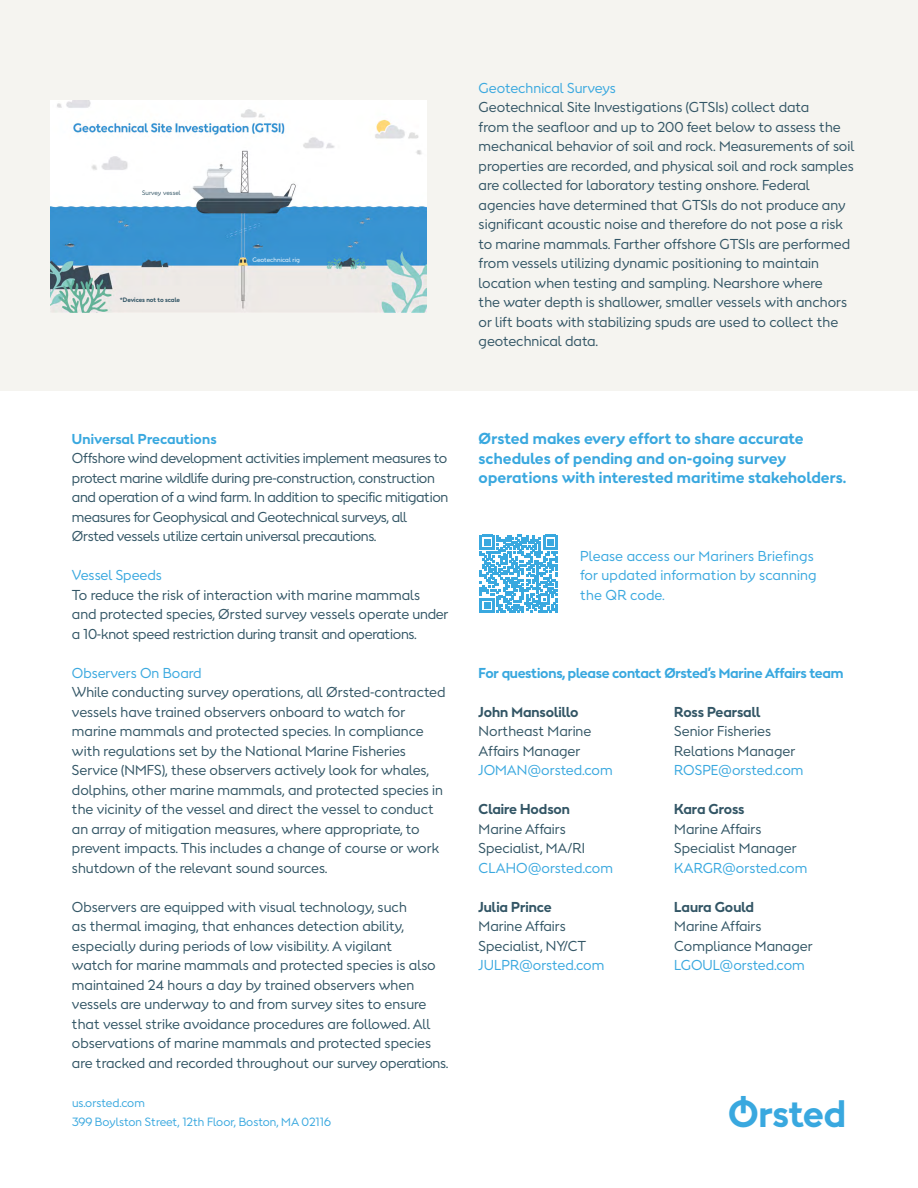
<style>
.page{position:relative;width:918px;height:1188px;background:#fff}
.page>*{position:absolute;margin:0;border:0;box-sizing:border-box;transform-origin:0 0}
.t1{font:700 15px/19.5px "Orsted Sans";letter-spacing:.01em;color:#39a8df}
.t2{font:13.5px/19.5px "Orsted Sans";color:#325565}
.t3{font:13.5px/19.5px "Orsted Sans";letter-spacing:-.025em;color:#325565}
.t4{font:13.5px/19.5px "Orsted Sans";color:#39a8df}
.t5{font:13.5px/19.5px "Orsted Sans";letter-spacing:-.02em;color:#325565}
.t6{font:700 13.5px "Orsted Sans";color:#325565}
.t7{font:700 13.5px "Orsted Sans";letter-spacing:-.015em;color:#39a8df}
.t8{font:700 13.5px "Orsted Sans";letter-spacing:.01em;color:#39a8df}
.t9{font:11.25px/19.5px "Orsted Sans";color:#39a8df}
.t10{font:700 6px "Orsted Sans";letter-spacing:-.015em;color:#325565}
.t11{font:6px "Orsted Sans";letter-spacing:.01em;color:#fff}
.t12{font:6px "Orsted Sans";letter-spacing:.01em;color:#325565}
</style>
<div class="page">
<div style="left:0;top:0;width:918px;height:390px;background:#f5f4f0"></div>
<img style="left:50px;top:100px;width:377px;height:212px">
<svg style="left:480px;top:535px;width:78px;height:78px"></svg>
<p class="t12" style="left:142px;top:189px;width:40px">Survey vessel</p>
<p class="t10" style="left:120px;top:296px;width:62px">*Devices not to scale</p>
<p class="t11" style="left:252px;top:255px;width:49px">Geotechnical rig</p>
<p class="t4" style="left:479px;top:78px;width:139px">Geotechnical Surveys</p>
<p class="t2" style="left:479px;top:98px;width:377px">Geotechnical Site Investigations (GTSIs) collect data<br>from the seafloor and up to 200 feet below to assess the mechanical behavior of soil and rock. Measurements of soil properties are recorded, and physical soil and rock samples are collected for laboratory testing onshore. Federal agencies have determined that GTSIs do not produce any significant acoustic noise and therefore do not pose a risk to marine mammals. Farther offshore GTSIs are performed from vessels utilizing dynamic positioning to maintain location when testing and sampling. Nearshore where<br>the water depth is shallower, smaller vessels with anchors or lift boats with stabilizing spuds are used to collect the geotechnical data.</p>
<p class="t8" style="left:72px;top:430px;width:146px">Universal Precautions</p>
<p class="t3" style="left:72px;top:449px;width:378px">Offshore wind development activities implement measures to protect marine wildlife during pre-construction, construction and operation of a wind farm. In addition to specific mitigation measures for Geophysical and Geotechnical surveys, all Ørsted vessels utilize certain universal precautions.</p>
<p class="t4" style="left:72px;top:566px;width:92px">Vessel Speeds</p>
<p class="t5" style="left:72px;top:585px;width:378px">To reduce the risk of interaction with marine mammals and protected species, Ørsted survey vessels operate under a 10-knot speed restriction during transit and operations.</p>
<p class="t4" style="left:72px;top:663px;width:131px">Observers On Board</p>
<p class="t2" style="left:72px;top:683px;width:375px">While conducting survey operations, all Ørsted-contracted vessels have trained observers onboard to watch for marine mammals and protected species. In compliance with regulations set by the National Marine Fisheries Service (NMFS), these observers actively look for whales, dolphins, other marine mammals, and protected species in the vicinity of the vessel and direct the vessel to conduct an array of mitigation measures, where appropriate, to prevent impacts. This includes a change of course or work shutdown of the relevant sound sources.</p>
<p class="t2" style="left:72px;top:897px;width:378px">Observers are equipped with visual technology, such<br>as thermal imaging, that enhances detection ability, especially during periods of low visibility. A vigilant<br>watch for marine mammals and protected species is also maintained 24 hours a day by trained observers when vessels are underway to and from survey sites to ensure that vessel strike avoidance procedures are followed. All observations of marine mammals and protected species are tracked and recorded throughout our survey operations.</p>
<p class="t9" style="left:72px;top:1093px;width:261px">us.orsted.com<br>399 Boylston Street, 12th Floor, Boston, MA 02116</p>
<p class="t1" style="left:479px;top:429px;width:369px">Ørsted makes every effort to share accurate schedules of pending and on-going survey operations with interested maritime stakeholders.</p>
<p class="t4" style="left:580px;top:546px;width:238px">Please access our Mariners Briefings for updated information by scanning the QR code.</p>
<p class="t7" style="left:479px;top:664px;width:366px">For questions, please contact Ørsted’s Marine Affairs team</p>
<p class="t6" style="left:479px;top:703px;width:101px">John Mansolillo</p>
<p class="t2" style="left:479px;top:722px;width:114px">Northeast Marine<br>Affairs Manager</p>
<p class="t4" style="left:479px;top:761px;width:136px">JOMAN@orsted.com</p>
<p class="t6" style="left:479px;top:800px;width:93px">Claire Hodson</p>
<p class="t2" style="left:479px;top:819px;width:108px">Marine Affairs<br>Specialist, MA/RI</p>
<p class="t4" style="left:479px;top:858px;width:136px">CLAHO@orsted.com</p>
<p class="t6" style="left:479px;top:898px;width:74px">Julia Prince</p>
<p class="t2" style="left:479px;top:917px;width:109px">Marine Affairs<br>Specialist, NY/CT</p>
<p class="t4" style="left:479px;top:956px;width:127px">JULPR@orsted.com</p>
<p class="t6" style="left:674px;top:703px;width:88px">Ross Pearsall</p>
<p class="t2" style="left:674px;top:722px;width:122px">Senior Fisheries<br>Relations Manager</p>
<p class="t4" style="left:674px;top:761px;width:131px">ROSPE@orsted.com</p>
<p class="t6" style="left:674px;top:800px;width:72px">Kara Gross</p>
<p class="t2" style="left:674px;top:819px;width:124px">Marine Affairs<br>Specialist Manager</p>
<p class="t4" style="left:674px;top:858px;width:135px">KARGR@orsted.com</p>
<p class="t6" style="left:674px;top:898px;width:81px">Laura Gould</p>
<p class="t2" style="left:674px;top:917px;width:140px">Marine Affairs<br>Compliance Manager</p>
<p class="t4" style="left:674px;top:956px;width:132px">LGOUL@orsted.com</p>
</div>
